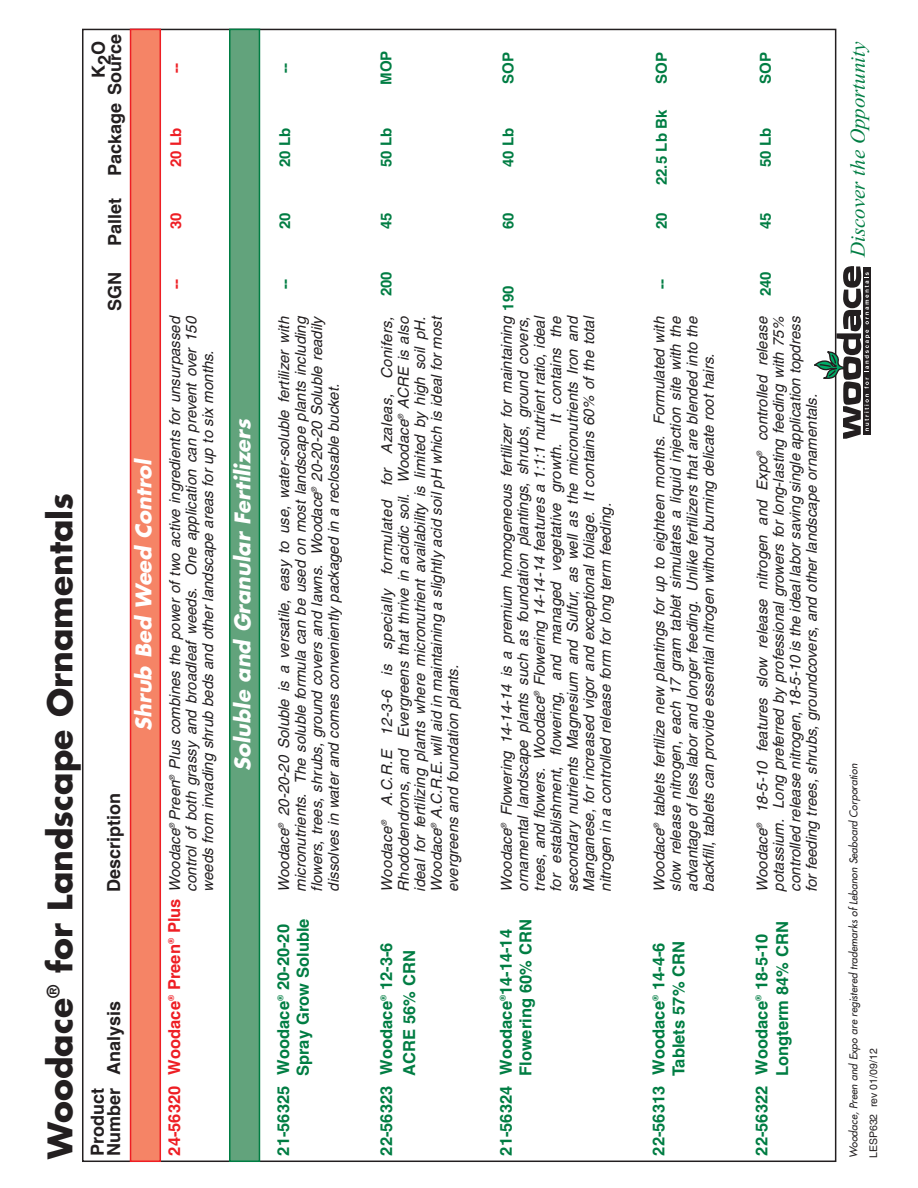
<style>
.page{position:relative;width:918px;height:1188px;background:#fff}
.page>*{position:absolute;margin:0;border:0;box-sizing:border-box;transform-origin:0 0}
.t1{font:700 33px "Futura";color:#231f20}
.t2{font:italic 700 21px "Futura";color:#fff}
.t3{font:italic 21px "Times New Roman";color:#007d43}
.t4{font:700 18px/16.5px "Helvetica";color:#231f20}
.t5{font:700 16.5px "Helvetica";color:#007d43}
.t6{font:italic 15px/16.5px "Helvetica";color:#231f20;text-align:justify}
.t7{font:700 15px "Helvetica";color:#007d43}
.t8{font:700 15px "Helvetica";color:#ee1e24}
.t9{font:italic 10.5px "Futura";color:#231f20}
.t10{font:10.5px "Helvetica";color:#231f20}
.s1{font-weight:700;font-style:normal;font-size:16.5px;color:#ee1e24}
</style>
<div class="page">
<div style="left:231px;top:30px;width:28px;height:1130px;background:#62a37c"></div>
<div style="left:229px;top:29px;width:31px;height:1133px;border:2px solid #007d43"></div>
<div style="left:131px;top:30px;width:29px;height:1130px;background:#f58466"></div>
<div style="left:130px;top:29px;width:31px;height:1133px;border:2px solid #ee1e24"></div>
<div style="left:863px;top:268px;width:8px;height:167px;background:#231f20"></div>
<svg style="left:815px;top:266px;width:55px;height:173px"></svg>
<p class="t4" style="left:107px;top:246px;width:214px;rotate:-90deg">Pallet Package Source</p>
<p class="t4" style="left:90px;top:78px;width:39px;rotate:-90deg">K2O</p>
<p class="t4" style="left:107px;top:311px;width:41px;rotate:-90deg">SGN</p>
<h1 class="t1" style="left:45px;top:1159px;width:667px;rotate:-90deg">Woodace<sup>®</sup> for Landscape Ornamentals</h1>
<h2 class="t2" style="left:134px;top:731px;width:272px;rotate:-90deg">Shrub Bed Weed Control</h2>
<p class="t4" style="left:106px;top:892px;width:101px;rotate:-90deg">Description</p>
<p class="t4" style="left:89px;top:1156px;width:157px;rotate:-90deg">Product<br>Number Analysis</p>
<p class="t8" style="left:167px;top:73px;width:11px;rotate:-90deg">--</p>
<p class="t8" style="left:167px;top:167px;width:41px;rotate:-90deg">20 Lb</p>
<p class="t8" style="left:167px;top:229px;width:18px;rotate:-90deg">30</p>
<p class="t8" style="left:167px;top:289px;width:11px;rotate:-90deg">--</p>
<p class="t6" style="left:168px;top:892px;width:577px;text-indent:-264px;rotate:-90deg"><span class="s1">24-56320 Woodace</span><sup>®</sup> <span class="s1">Preen</span><sup>®</sup> <span class="s1">Plus</span> Woodace<sup>®</sup> Preen<sup>®</sup> Plus combines the power of two active ingredients for unsurpassed control of both grassy and broadleaf weeds. One application can prevent over 150 weeds from invading shrub beds and other landscape areas for up to six months.</p>
<h2 class="t2" style="left:233px;top:771px;width:354px;rotate:-90deg">Soluble and Granular Fertilizers</h2>
<p class="t7" style="left:276px;top:73px;width:11px;rotate:-90deg">--</p>
<p class="t7" style="left:276px;top:167px;width:41px;rotate:-90deg">20 Lb</p>
<p class="t7" style="left:276px;top:229px;width:18px;rotate:-90deg">20</p>
<p class="t7" style="left:276px;top:289px;width:11px;rotate:-90deg">--</p>
<p class="t6" style="left:277px;top:892px;width:576px;rotate:-90deg">Woodace<sup>®</sup> 20-20-20 Soluble is a versatile, easy to use, water-soluble fertilizer with micronutrients. The soluble formula can be used on most landscape plants including flowers, trees, shrubs, ground covers and lawns. Woodace<sup>®</sup> 20-20-20 Soluble readily dissolves in water and comes conveniently packaged in a reclosable bucket.</p>
<p class="t5" style="left:293px;top:1076px;width:159px;rotate:-90deg">Spray Grow Soluble</p>
<p class="t5" style="left:274px;top:1156px;width:233px;rotate:-90deg">21-56325 Woodace<sup>®</sup> 20-20-20</p>
<p class="t7" style="left:377px;top:85px;width:36px;rotate:-90deg">MOP</p>
<p class="t7" style="left:377px;top:167px;width:41px;rotate:-90deg">50 Lb</p>
<p class="t7" style="left:377px;top:229px;width:18px;rotate:-90deg">45</p>
<p class="t7" style="left:377px;top:296px;width:27px;rotate:-90deg">200</p>
<p class="t6" style="left:380px;top:892px;width:577px;rotate:-90deg">Woodace<sup>®</sup> A.C.R.E 12-3-6 is specially formulated for Azaleas, Conifers, Rhododendrons, and Evergreens that thrive in acidic soil. Woodace<sup>®</sup> ACRE is also ideal for fertilizing plants where micronutrient availability is limited by high soil pH.<br>Woodace<sup>®</sup> A.C.R.E. will aid in maintaining a slightly acid soil pH which is ideal for most evergreens and foundation plants.</p>
<p class="t5" style="left:377px;top:1156px;width:215px;rotate:-90deg">22-56323 Woodace<sup>®</sup> 12-3-6</p>
<p class="t5" style="left:400px;top:1076px;width:127px;rotate:-90deg">ACRE 56% CRN</p>
<p class="t7" style="left:499px;top:84px;width:33px;rotate:-90deg">SOP</p>
<p class="t7" style="left:499px;top:167px;width:41px;rotate:-90deg">40 Lb</p>
<p class="t7" style="left:499px;top:229px;width:18px;rotate:-90deg">60</p>
<p class="t7" style="left:499px;top:311px;width:27px;rotate:-90deg">190</p>
<p class="t6" style="left:549px;top:892px;width:577px;text-indent:468px;rotate:-90deg">It contains the secondary nutrients Magnesium and Sulfur, as well as the micronutrients Iron and Manganese, for increased vigor and exceptional foliage. It contains 60% of the total nitrogen in a controlled release form for long term feeding.</p>
<p class="t6" style="left:500px;top:892px;width:576px;rotate:-90deg">Woodace<sup>®</sup> Flowering 14-14-14 is a premium homogeneous fertilizer for maintaining ornamental landscape plants such as foundation plantings, shrubs, ground covers, trees, and flowers. Woodace<sup>®</sup> Flowering 14-14-14 features a 1:1:1 nutrient ratio, ideal for establishment, flowering, and managed vegetative growth.</p>
<p class="t5" style="left:516px;top:1076px;width:158px;rotate:-90deg">Flowering 60% CRN</p>
<p class="t5" style="left:496px;top:1156px;width:228px;rotate:-90deg">21-56324 Woodace<sup>®</sup>14-14-14</p>
<p class="t7" style="left:653px;top:84px;width:33px;rotate:-90deg">SOP</p>
<p class="t7" style="left:653px;top:185px;width:77px;rotate:-90deg">22.5 Lb Bk</p>
<p class="t7" style="left:653px;top:229px;width:18px;rotate:-90deg">20</p>
<p class="t7" style="left:653px;top:289px;width:11px;rotate:-90deg">--</p>
<p class="t6" style="left:652px;top:892px;width:577px;rotate:-90deg">Woodace<sup>®</sup> tablets fertilize new plantings for up to eighteen months. Formulated with slow release nitrogen, each 17 gram tablet simulates a liquid injection site with the advantage of less labor and longer feeding. Unlike fertilizers that are blended into the backfill, tablets can provide essential nitrogen without burning delicate root hairs.</p>
<p class="t5" style="left:669px;top:1076px;width:137px;rotate:-90deg">Tablets 57% CRN</p>
<p class="t5" style="left:649px;top:1156px;width:215px;rotate:-90deg">22-56313 Woodace<sup>®</sup> 14-4-6</p>
<p class="t7" style="left:757px;top:84px;width:33px;rotate:-90deg">SOP</p>
<p class="t7" style="left:757px;top:167px;width:41px;rotate:-90deg">50 Lb</p>
<p class="t7" style="left:757px;top:229px;width:18px;rotate:-90deg">45</p>
<p class="t7" style="left:757px;top:296px;width:27px;rotate:-90deg">240</p>
<p class="t6" style="left:755px;top:892px;width:577px;rotate:-90deg">Woodace<sup>®</sup> 18-5-10 features slow release nitrogen and Expo<sup>®</sup> controlled release potassium. Long preferred by professional growers for long-lasting feeding with 75% controlled release nitrogen, 18-5-10 is the ideal labor saving single application topdress for feeding trees, shrubs, groundcovers, and other landscape ornamentals.</p>
<p class="t5" style="left:752px;top:1156px;width:224px;rotate:-90deg">22-56322 Woodace<sup>®</sup> 18-5-10</p>
<p class="t5" style="left:773px;top:1076px;width:156px;rotate:-90deg">Longterm 84% CRN</p>
<h2 class="t3" style="left:845px;top:257px;width:219px;rotate:-90deg">Discover the Opportunity</h2>
<p class="t9" style="left:848px;top:1158px;width:396px;rotate:-90deg">Woodace, Preen and Expo are registered trademarks of Lebanon Seaboard Corporation</p>
<p class="t10" style="left:870px;top:1158px;width:111px;rotate:-90deg">LESP632 rev 01/09/12</p>
</div>
